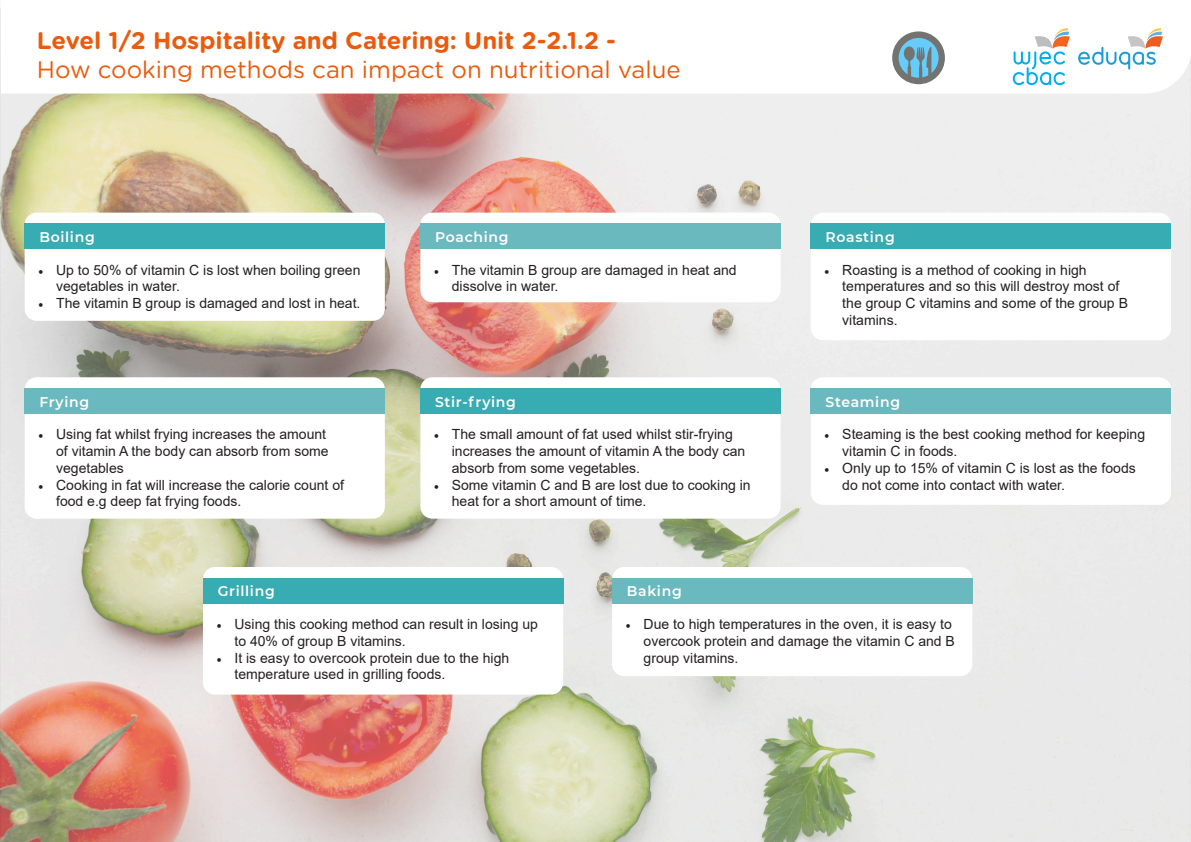
<style>
.page{position:relative;width:1191px;height:842px;background:#fff}
.page>*{position:absolute;margin:0;border:0;box-sizing:border-box;transform-origin:0 0}
.main_header{font:24px "Gotham Rounded";color:#ea5b0c}
.main_header-2{font:700 24px "Gotham Rounded";color:#ea5b0c}
.t1{font:14px/16.8px "Arial";color:#231f20}
.t2{font:600 14px "Montserrat";letter-spacing:.05em;color:#fff}
.s1{font-family:"Minion Pro"}
</style>
<div class="page">
<img style="left:1px;top:94px;width:1190px;height:748px">
<div style="left:25px;top:213px;width:360px;height:108px;background:#fff;border-radius:12px"></div>
<svg style="left:61px;top:32px;width:1130px;height:62px"></svg>
<svg style="left:892px;top:31px;width:53px;height:53px"></svg>
<svg style="left:1012px;top:28px;width:57px;height:57px"></svg>
<svg style="left:1078px;top:28px;width:84px;height:42px"></svg>
<div style="left:25px;top:224px;width:360px;height:25px;background:#37acb2"></div>
<div style="left:420px;top:213px;width:360px;height:89px;background:#fff;border-radius:12px"></div>
<div style="left:420px;top:224px;width:360px;height:25px;background:#6ab9bf"></div>
<div style="left:811px;top:213px;width:360px;height:127px;background:#fff;border-radius:12px"></div>
<div style="left:811px;top:224px;width:360px;height:25px;background:#37acb2"></div>
<div style="left:25px;top:377px;width:360px;height:142px;background:#fff;border-radius:12px"></div>
<div style="left:25px;top:388px;width:360px;height:26px;background:#6ab9bf"></div>
<div style="left:420px;top:377px;width:360px;height:142px;background:#fff;border-radius:12px"></div>
<div style="left:420px;top:388px;width:360px;height:26px;background:#37acb2"></div>
<div style="left:811px;top:377px;width:360px;height:128px;background:#fff;border-radius:12px"></div>
<div style="left:811px;top:388px;width:360px;height:26px;background:#6ab9bf"></div>
<div style="left:203px;top:567px;width:360px;height:127px;background:#fff;border-radius:12px"></div>
<div style="left:203px;top:578px;width:360px;height:25px;background:#37acb2"></div>
<div style="left:612px;top:567px;width:360px;height:109px;background:#fff;border-radius:12px"></div>
<div style="left:612px;top:578px;width:360px;height:25px;background:#6ab9bf"></div>
<p class="main_header-2" style="left:37px;top:23px;width:580px">Level 1/2 Hospitality and Catering: Unit 2-2.1.2 -</p>
<p class="main_header" style="left:37px;top:53px;width:645px">How cooking methods can impact on nutritional value</p>
<p class="t2" style="left:39px;top:227px;width:57px">Boiling</p>
<p class="t1" style="left:56px;top:261px;width:306px;text-indent:-18px"><span class="s1">•</span> Up to 50% of vitamin C is lost when boiling green vegetables in water.</p>
<p class="t1" style="left:38px;top:295px;width:324px"><span class="s1">•</span> The vitamin B group is damaged and lost in heat.</p>
<p class="t2" style="left:39px;top:392px;width:51px">Frying</p>
<p class="t1" style="left:56px;top:426px;width:274px;text-indent:-18px"><span class="s1">•</span> Using fat whilst frying increases the amount of vitamin A the body can absorb from some vegetables</p>
<p class="t1" style="left:56px;top:476px;width:289px;text-indent:-18px"><span class="s1">•</span> Cooking in fat will increase the calorie count of food e.g deep fat frying foods.</p>
<p class="t2" style="left:435px;top:227px;width:75px">Poaching</p>
<p class="t1" style="left:452px;top:261px;width:286px;text-indent:-18px"><span class="s1">•</span> The vitamin B group are damaged in heat and dissolve in water.</p>
<p class="t2" style="left:435px;top:392px;width:82px">Stir-frying</p>
<p class="t1" style="left:452px;top:426px;width:295px;text-indent:-18px"><span class="s1">•</span> The small amount of fat used whilst stir-frying increases the amount of vitamin A the body can absorb from some vegetables.</p>
<p class="t1" style="left:452px;top:476px;width:300px;text-indent:-18px"><span class="s1">•</span> Some vitamin C and B are lost due to cooking in heat for a short amount of time.</p>
<p class="t2" style="left:825px;top:227px;width:71px">Roasting</p>
<p class="t1" style="left:842px;top:261px;width:287px;text-indent:-18px"><span class="s1">•</span> Roasting is a method of cooking in high temperatures and so this will destroy most of the group C vitamins and some of the group B vitamins.</p>
<p class="t2" style="left:825px;top:392px;width:76px">Steaming</p>
<p class="t1" style="left:842px;top:426px;width:304px;text-indent:-18px"><span class="s1">•</span> Steaming is the best cooking method for keeping vitamin C in foods.</p>
<p class="t1" style="left:842px;top:459px;width:295px;text-indent:-18px"><span class="s1">•</span> Only up to 15% of vitamin C is lost as the foods do not come into contact with water.</p>
<p class="t2" style="left:218px;top:581px;width:59px">Grilling</p>
<p class="t1" style="left:234px;top:615px;width:305px;text-indent:-18px"><span class="s1">•</span> Using this cooking method can result in losing up to 40% of group B vitamins.</p>
<p class="t1" style="left:234px;top:649px;width:276px;text-indent:-18px"><span class="s1">•</span> It is easy to overcook protein due to the high temperature used in grilling foods.</p>
<p class="t2" style="left:627px;top:581px;width:56px">Baking</p>
<p class="t1" style="left:643px;top:615px;width:313px;text-indent:-18px"><span class="s1">•</span> Due to high temperatures in the oven, it is easy to overcook protein and damage the vitamin C and B group vitamins.</p>
</div>
